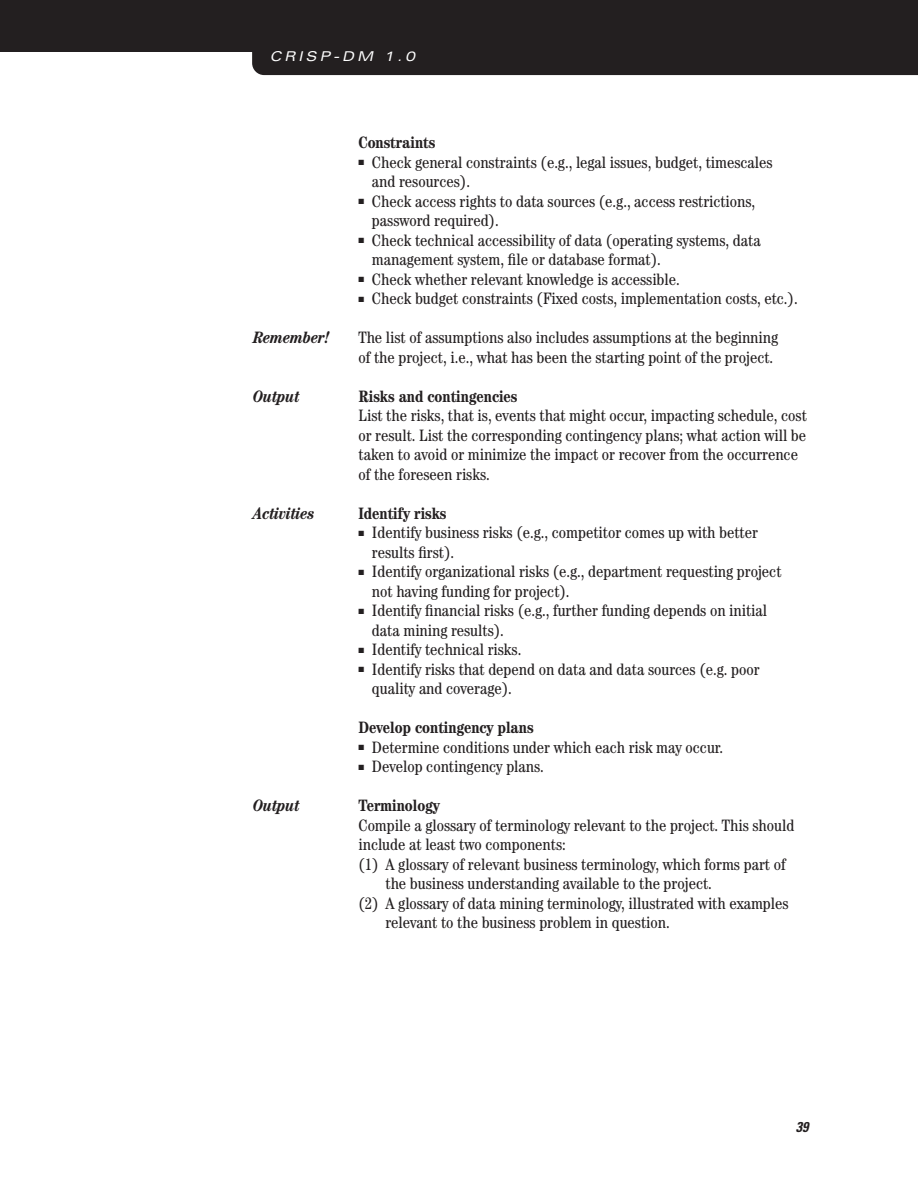
<style>
.page{position:relative;width:918px;height:1188px;background:#fff}
.page>*{position:absolute;margin:0;border:0;box-sizing:border-box;transform-origin:0 0}
.t1{font:condensed 16.5px/19.5px "Century";color:#231f20}
.t2{font:700 condensed 16.5px "Century";color:#231f20}
.t3{font:italic 700 condensed 16.5px "Century";color:#231f20}
.t4{font:italic 700 condensed 14.25px "Univers";color:#231f20}
.t5{font:italic expanded 13.5px "Univers";color:#fff}
</style>
<div class="page">
<div style="left:0;top:0;width:918px;height:52px;background:#231f20"></div>
<div style="left:252px;top:52px;width:666px;height:23px;background:#231f20"></div>
<p class="t5" style="left:269px;top:52px;width:150px">CRISP-DM 1.0</p>
<p class="t2" style="left:358px;top:137px;width:78px">Constraints</p>
<p class="t1" style="left:372px;top:154px;width:402px;text-indent:-14px">■ Check general constraints (e.g., legal issues, budget, timescales and resources).</p>
<p class="t1" style="left:372px;top:193px;width:385px;text-indent:-14px">■ Check access rights to data sources (e.g., access restrictions, password required).</p>
<p class="t1" style="left:372px;top:232px;width:390px;text-indent:-14px">■ Check technical accessibility of data (operating systems, data management system, file or database format).</p>
<p class="t1" style="left:358px;top:271px;width:323px">■ Check whether relevant knowledge is accessible.</p>
<p class="t1" style="left:358px;top:290px;width:441px">■ Check budget constraints (Fixed costs, implementation costs, etc.).</p>
<p class="t3" style="left:253px;top:332px;width:78px">Remember!</p>
<p class="t1" style="left:358px;top:329px;width:421px">The list of assumptions also includes assumptions at the beginning of the project, i.e., what has been the starting point of the project.</p>
<p class="t3" style="left:253px;top:390px;width:48px">Output</p>
<p class="t2" style="left:358px;top:390px;width:160px">Risks and contingencies</p>
<p class="t1" style="left:358px;top:407px;width:450px">List the risks, that is, events that might occur, impacting schedule, cost or result. List the corresponding contingency plans; what action will be taken to avoid or minimize the impact or recover from the occurrence of the foreseen risks.</p>
<p class="t3" style="left:253px;top:507px;width:63px">Activities</p>
<p class="t2" style="left:358px;top:507px;width:89px">Identify risks</p>
<p class="t1" style="left:372px;top:524px;width:388px;text-indent:-14px">■ Identify business risks (e.g., competitor comes up with better results first).</p>
<p class="t1" style="left:372px;top:563px;width:411px;text-indent:-14px">■ Identify organizational risks (e.g., department requesting project not having funding for project).</p>
<p class="t1" style="left:372px;top:602px;width:397px;text-indent:-14px">■ Identify financial risks (e.g., further funding depends on initial data mining results).</p>
<p class="t1" style="left:358px;top:641px;width:164px">■ Identify technical risks.</p>
<p class="t1" style="left:372px;top:661px;width:389px;text-indent:-14px">■ Identify risks that depend on data and data sources (e.g. poor quality and coverage).</p>
<p class="t2" style="left:359px;top:722px;width:177px">Develop contingency plans</p>
<p class="t1" style="left:358px;top:739px;width:366px">■ Determine conditions under which each risk may occur.</p>
<p class="t1" style="left:358px;top:758px;width:187px">■ Develop contingency plans.</p>
<p class="t3" style="left:253px;top:800px;width:48px">Output</p>
<p class="t2" style="left:358px;top:800px;width:83px">Terminology</p>
<p class="t1" style="left:358px;top:817px;width:437px">Compile a glossary of terminology relevant to the project. This should</p>
<p class="t1" style="left:358px;top:836px;width:209px">include at least two components:</p>
<p class="t1" style="left:358px;top:856px;width:429px">(1) A glossary of relevant business terminology, which forms part of</p>
<p class="t1" style="left:385px;top:875px;width:328px">the business understanding available to the project.</p>
<p class="t1" style="left:358px;top:895px;width:432px">(2) A glossary of data mining terminology, illustrated with examples</p>
<p class="t1" style="left:385px;top:914px;width:286px">relevant to the business problem in question.</p>
<p class="t4" style="left:796px;top:1122px;width:17px">39</p>
</div>
